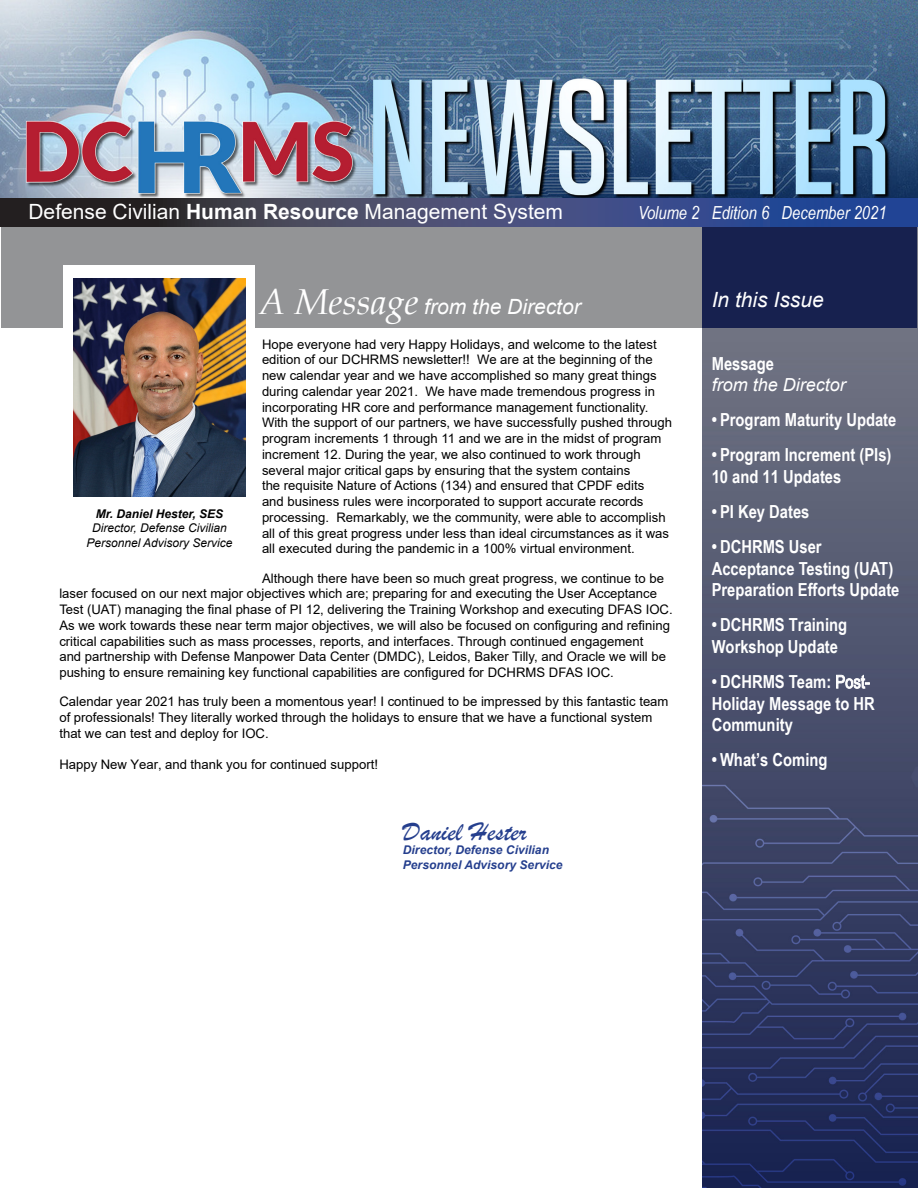
<style>
.page{position:relative;width:918px;height:1188px;background:#fff}
.page>*{position:absolute;margin:0;border:0;box-sizing:border-box;transform-origin:0 0}
.t1{font:italic 36px "Book Antiqua";color:#fff}
.Header_white{font:27px "Brush Script";letter-spacing:.005em;color:#253f8e}
.t2{font:21px "Arial";color:#fff}
.t3{font:italic 21px "Arial";color:#fff}
.t4{font:700 18px/21.6px "Arial Narrow";color:#fff}
.Volume{font:italic 18px "Arial Narrow";color:#fff}
.Volume-2{font:italic 18px/21.6px "Arial";color:#fff}
.Body{font:13.2px/15.8px "Arial";color:#000}
.t5{font:italic 12px/14.4px "Arial";color:#000;text-align:center}
.Header_white-2{font:italic 700 12px/14.4px "Arial";letter-spacing:.005em;color:#253f8e}
.s1{font-weight:700}
.s2{font-family:"Arial Narrow";font-weight:700;font-style:normal}
.s3{font-weight:400}
</style>
<div class="page">
<img style="left:703px;top:198px;width:215px;height:990px">
<img style="left:0;top:0;width:918px;height:198px">
<svg style="left:1px;top:198px;width:916px;height:29px;background:#374168"></svg>
<div style="left:1px;top:227px;width:702px;height:101px;background:#939496"></div>
<div style="left:703px;top:227px;width:214px;height:101px;background:#17214f"></div>
<div style="left:64px;top:266px;width:191px;height:294px;background:#fff"></div>
<img style="left:73px;top:278px;width:173px;height:218px">
<h3 class="t2" style="left:28px;top:198px;width:536px">Defense Civilian <span class="s1">Human Resource</span> Management System</h3>
<p class="Volume" style="left:638px;top:200px;width:250px">Volume 2 Edition 6 December 2021</p>
<h1 class="t1" style="left:260px;top:276px;width:160px">A Message</h1>
<h3 class="t3" style="left:712px;top:286px;width:114px">In this Issue</h3>
<h3 class="t3" style="left:424px;top:293px;width:158px">from the Director</h3>
<p class="Body" style="left:262px;top:336px;width:411px">Hope everyone had very Happy Holidays, and welcome to the latest edition of our DCHRMS newsletter!! We are at the beginning of the new calendar year and we have accomplished so many great things during calendar year 2021. We have made tremendous progress in incorporating HR core and performance management functionality.<br>With the support of our partners, we have successfully pushed through program increments 1 through 11 and we are in the midst of program increment 12. During the year, we also continued to work through several major critical gaps by ensuring that the system contains<br>the requisite Nature of Actions (134) and ensured that CPDF edits<br>and business rules were incorporated to support accurate records processing. Remarkably, we the community, were able to accomplish all of this great progress under less than ideal circumstances as it was all executed during the pandemic in a 100% virtual environment.</p>
<p class="Body" style="left:59px;top:570px;width:615px;text-indent:203px">Although there have been so much great progress, we continue to be laser focused on our next major objectives which are; preparing for and executing the User Acceptance Test (UAT) managing the final phase of PI 12, delivering the Training Workshop and executing DFAS IOC.<br>As we work towards these near term major objectives, we will also be focused on configuring and refining critical capabilities such as mass processes, reports, and interfaces. Through continued engagement<br>and partnership with Defense Manpower Data Center (DMDC), Leidos, Baker Tilly, and Oracle we will be pushing to ensure remaining key functional capabilities are configured for DCHRMS DFAS IOC.</p>
<p class="Body" style="left:59px;top:694px;width:611px">Calendar year 2021 has truly been a momentous year! I continued to be impressed by this fantastic team of professionals! They literally worked through the holidays to ensure that we have a functional system that we can test and deploy for IOC.</p>
<p class="Body" style="left:59px;top:757px;width:320px">Happy New Year, and thank you for continued support!</p>
<p class="Volume-2" style="left:712px;top:353px;width:136px"><span class="s2">Message<br></span>from the Director</p>
<p class="t4" style="left:712px;top:408px;width:186px">• Program Maturity Update</p>
<p class="t4" style="left:712px;top:443px;width:181px">• Program Increment (PIs)<br>10 and 11 Updates</p>
<p class="t4" style="left:712px;top:500px;width:99px">• PI Key Dates</p>
<p class="t4" style="left:712px;top:535px;width:189px">• DCHRMS User<br>Acceptance Testing (UAT)<br>Preparation Efforts Update</p>
<p class="t4" style="left:712px;top:613px;width:137px">• DCHRMS Training<br>Workshop Update</p>
<p class="t4" style="left:712px;top:670px;width:165px">• DCHRMS Team: <span class="s3">Post-<br></span>Holiday Message to HR<br>Community</p>
<p class="t4" style="left:712px;top:748px;width:117px">• What’s Coming</p>
<p class="t5" style="left:86px;top:507px;width:148px"><span class="s1">Mr. Daniel Hester, SES<br></span>Director, Defense Civilian<br>Personnel Advisory Service</p>
<p class="Header_white" style="left:403px;top:815px;width:125px">Daniel Hester</p>
<p class="Header_white-2" style="left:403px;top:843px;width:161px">Director, Defense Civilian<br>Personnel Advisory Service</p>
</div>
